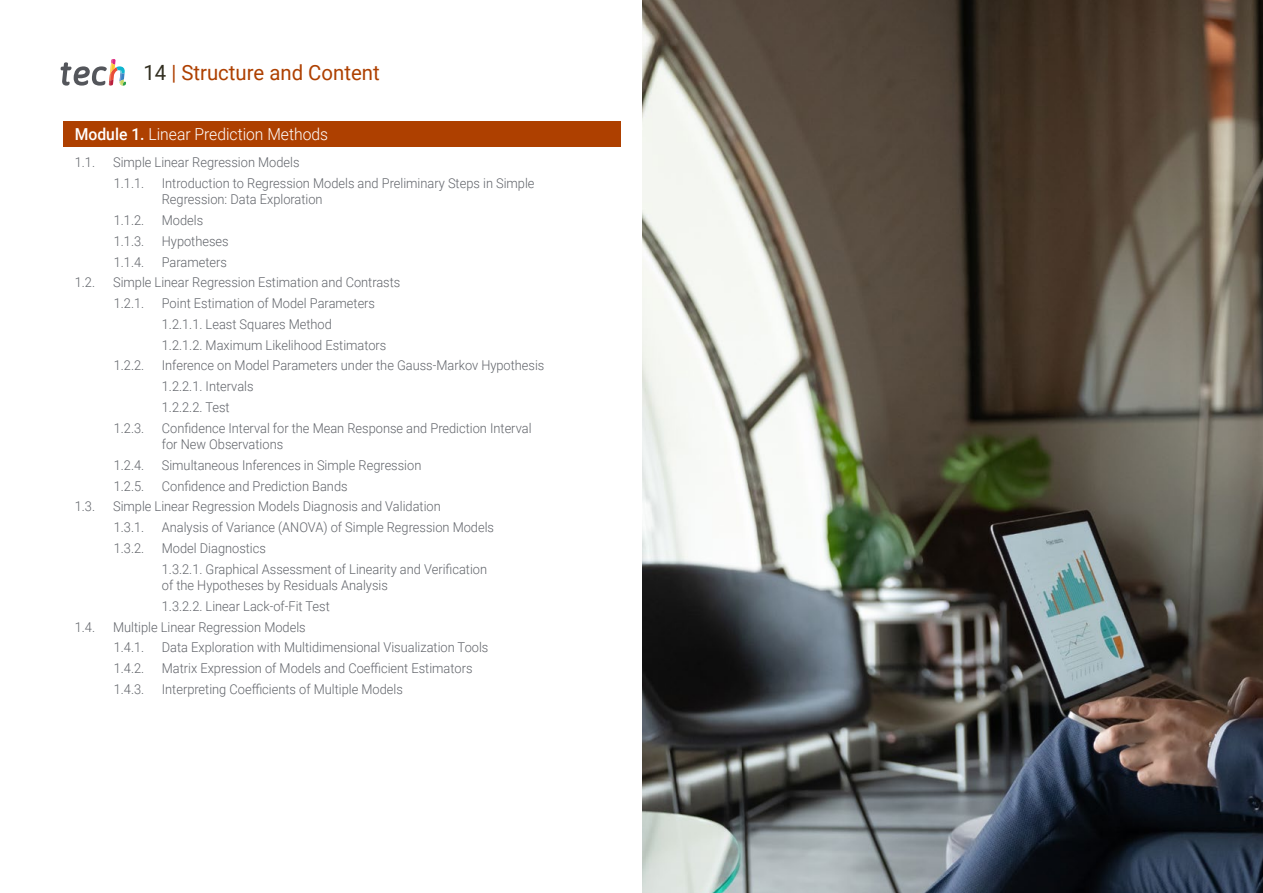
<style>
.page{position:relative;width:1263px;height:893px;background:#fff}
.page>*{position:absolute;margin:0;border:0;box-sizing:border-box;transform-origin:0 0}
.t1{font:21px "Roboto";color:#ae4000}
.t2{font:300 16.5px "Roboto";color:#fff;scale:.95 1}
.t3{font:300 13.5px/20.7px "Roboto";color:#61646a;scale:.95 1}
.s1{color:#312e20}
.s2{font-weight:500}
</style>
<div class="page">
<div style="left:64px;top:121px;width:557px;height:25px;background:#ae4000"></div>
<svg style="left:61px;top:59px;width:65px;height:27px"></svg>
<img style="left:642px;top:0;width:621px;height:893px">
<h1 class="t1" style="left:144px;top:57px;width:238px"><span class="s1">14</span> | Structure and Content</h1>
<p class="t2" style="left:75px;top:123px;width:268px"><span class="s2">Module 1.</span> Linear Prediction Methods</p>
<p class="t3" style="left:75px;top:151px;width:23px">1.1.</p>
<p class="t3" style="left:113px;top:151px;width:198px">Simple Linear Regression Models<br>1.1.1.</p>
<p class="t3" style="left:162px;top:174px;width:394px;line-height:16.5px">Introduction to Regression Models and Preliminary Steps in Simple<br>Regression: Data Exploration</p>
<p class="t3" style="left:114px;top:209px;width:34px">1.1.2.</p>
<p class="t3" style="left:162px;top:209px;width:45px">Models</p>
<p class="t3" style="left:114px;top:230px;width:34px">1.1.3.</p>
<p class="t3" style="left:162px;top:230px;width:72px">Hypotheses</p>
<p class="t3" style="left:114px;top:251px;width:34px">1.1.4.</p>
<p class="t3" style="left:162px;top:251px;width:70px">Parameters</p>
<p class="t3" style="left:75px;top:272px;width:23px">1.2.</p>
<p class="t3" style="left:113px;top:272px;width:304px">Simple Linear Regression Estimation and Contrasts<br>1.2.1.</p>
<p class="t3" style="left:162px;top:292px;width:238px">Point Estimation of Model Parameters<br>1.2.1.1. Least Squares Method<br>1.2.1.2. Maximum Likelihood Estimators</p>
<p class="t3" style="left:114px;top:355px;width:34px">1.2.2.</p>
<p class="t3" style="left:162px;top:355px;width:404px">Inference on Model Parameters under the Gauss-Markov Hypothesis<br>1.2.2.1. Intervals<br>1.2.2.2. Test</p>
<p class="t3" style="left:114px;top:417px;width:34px">1.2.3.</p>
<p class="t3" style="left:162px;top:419px;width:391px;line-height:16.5px">Confidence Interval for the Mean Response and Prediction Interval for New Observations</p>
<p class="t3" style="left:114px;top:454px;width:34px">1.2.4.</p>
<p class="t3" style="left:162px;top:454px;width:275px">Simultaneous Inferences in Simple Regression</p>
<p class="t3" style="left:114px;top:475px;width:34px">1.2.5.</p>
<p class="t3" style="left:162px;top:475px;width:197px">Confidence and Prediction Bands</p>
<p class="t3" style="left:75px;top:496px;width:23px">1.3.</p>
<p class="t3" style="left:113px;top:496px;width:346px">Simple Linear Regression Models Diagnosis and Validation<br>1.3.1.</p>
<p class="t3" style="left:162px;top:516px;width:351px">Analysis of Variance (ANOVA) of Simple Regression Models</p>
<p class="t3" style="left:114px;top:537px;width:34px">1.3.2.</p>
<p class="t3" style="left:162px;top:537px;width:344px">Model Diagnostics<br>1.3.2.1. Graphical Assessment of Linearity and Verification</p>
<p class="t3" style="left:162px;top:574px;width:239px">of the Hypotheses by Residuals Analysis<br>1.3.2.2. Linear Lack-of-Fit Test</p>
<p class="t3" style="left:75px;top:616px;width:23px">1.4.</p>
<p class="t3" style="left:113px;top:616px;width:204px">Multiple Linear Regression Models<br>1.4.1.</p>
<p class="t3" style="left:162px;top:637px;width:345px">Data Exploration with Multidimensional Visualization Tools</p>
<p class="t3" style="left:114px;top:657px;width:34px">1.4.2.</p>
<p class="t3" style="left:162px;top:657px;width:328px">Matrix Expression of Models and Coefficient Estimators</p>
<p class="t3" style="left:114px;top:678px;width:34px">1.4.3.</p>
<p class="t3" style="left:162px;top:678px;width:255px">Interpreting Coefficients of Multiple Models</p>
</div>
